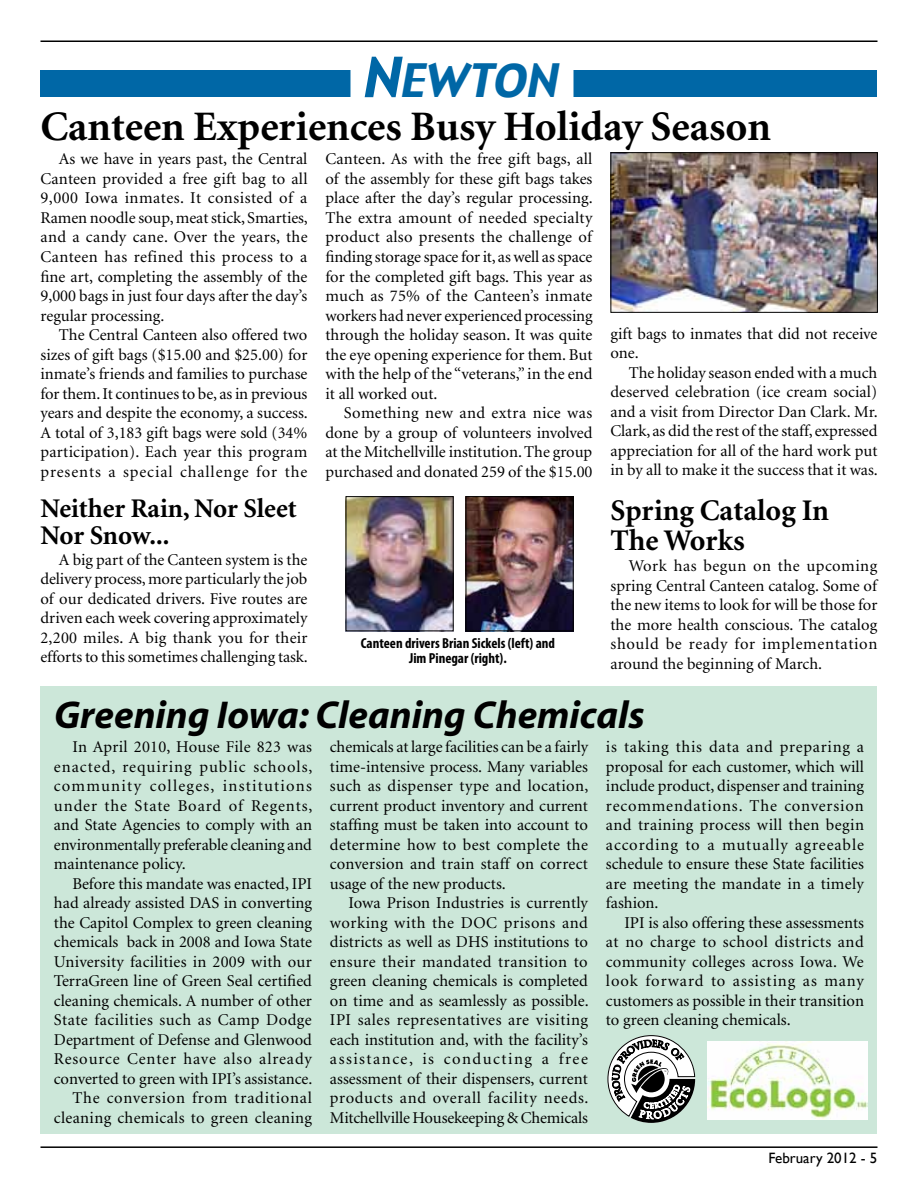
<style>
.page{position:relative;width:918px;height:1188px;background:#fff}
.page>*{position:absolute;margin:0;border:0;box-sizing:border-box;transform-origin:0 0}
.t1{font:italic 45px "Gadget";color:#0067a6}
.t2{font:700 42px "Minion";color:#000}
.t3{font:italic 700 39px "Myriad";color:#000}
.t4{font:700 30px/30px "Minion";color:#000}
.t5{font:700 27px/27px "Minion";color:#000}
.t6{font:16.5px/19.5px "Minion";color:#000;text-align:justify}
.t7{font:15px "Gill Sans";color:#000}
.t8{font:700 condensed 14.55px/15px "Myriad Pro";color:#000;text-align:center}
.s1{font-size:54px}
</style>
<div class="page">
<hr style="left:40px;top:1146px;width:838px;height:2px;background:#000">
<hr style="left:40px;top:40px;width:838px;height:2px;background:#000">
<div style="left:40px;top:686px;width:838px;height:448px;background:#cce7d9"></div>
<div style="left:40px;top:70px;width:838px;height:27px;background:#0067a6"></div>
<div style="left:351px;top:68px;width:222px;height:30px;background:#fff"></div>
<img style="left:612px;top:154px;width:264px;height:157px">
<div style="left:610px;top:152px;width:268px;height:161px;border:1px solid #000"></div>
<img style="left:348px;top:498px;width:104px;height:131px">
<div style="left:346px;top:496px;width:108px;height:135px;border:1px solid #000"></div>
<img style="left:468px;top:498px;width:104px;height:131px">
<div style="left:466px;top:496px;width:108px;height:135px;border:1px solid #000"></div>
<img style="left:708px;top:1041px;width:159px;height:79px">
<svg style="left:608px;top:1035px;width:88px;height:88px"></svg>
<h1 class="t1" style="left:361px;top:52px;width:208px"><span class="s1">N</span> EWTON</h1>
<h2 class="t2" style="left:40px;top:105px;width:732px">Canteen Experiences Busy Holiday Season</h2>
<p class="t6" style="left:40px;top:150px;width:269px;text-indent:18px">As we have in years past, the Central Canteen provided a free gift bag to all 9,000 Iowa inmates. It consisted of a Ramen noodle soup, meat stick, Smarties, and a candy cane. Over the years, the Canteen has refined this process to a fine art, completing the assembly of the 9,000 bags in just four days after the day’s regular processing.</p>
<p class="t6" style="left:40px;top:326px;width:269px;text-indent:18px">The Central Canteen also offered two sizes of gift bags ($15.00 and $25.00) for inmate’s friends and families to purchase for them. It continues to be, as in previous years and despite the economy, a success.<br>A total of 3,183 gift bags were sold (34% participation). Each year this program presents a special challenge for the</p>
<h3 class="t5" style="left:40px;top:495px;width:258px">Neither Rain, Nor Sleet<br>Nor Snow...</h3>
<p class="t6" style="left:40px;top:550px;width:269px;text-indent:18px">A big part of the Canteen system is the delivery process, more particularly the job of our dedicated drivers. Five routes are driven each week covering approximately 2,200 miles. A big thank you for their efforts to this sometimes challenging task.</p>
<p class="t6" style="left:326px;top:150px;width:269px">Canteen. As with the free gift bags, all of the assembly for these gift bags takes place after the day’s regular processing.<br>The extra amount of needed specialty product also presents the challenge of finding storage space for it, as well as space for the completed gift bags. This year as much as 75% of the Canteen’s inmate workers had never experienced processing through the holiday season. It was quite the eye opening experience for them. But with the help of the “veterans,” in the end it all worked out.</p>
<p class="t6" style="left:326px;top:404px;width:269px;text-indent:18px">Something new and extra nice was done by a group of volunteers involved at the Mitchellville institution. The group purchased and donated 259 of the $15.00</p>
<p class="t8" style="left:361px;top:635px;width:196px">Canteen drivers Brian Sickels (left) and<br>Jim Pinegar (right).</p>
<p class="t6" style="left:611px;top:324px;width:269px">gift bags to inmates that did not receive one.</p>
<p class="t6" style="left:611px;top:363px;width:269px;text-indent:18px">The holiday season ended with a much deserved celebration (ice cream social) and a visit from Director Dan Clark. Mr.<br>Clark, as did the rest of the staff, expressed appreciation for all of the hard work put in by all to make it the success that it was.</p>
<h3 class="t4" style="left:610px;top:497px;width:220px">Spring Catalog In<br>The Works</h3>
<p class="t6" style="left:610px;top:557px;width:268px;text-indent:18px">Work has begun on the upcoming spring Central Canteen catalog. Some of the new items to look for will be those for the more health conscious. The catalog should be ready for implementation around the beginning of March.</p>
<h3 class="t3" style="left:54px;top:695px;width:592px">Greening Iowa: Cleaning Chemicals</h3>
<p class="t6" style="left:54px;top:738px;width:260px;text-indent:18px">In April 2010, House File 823 was enacted, requiring public schools, community colleges, institutions under the State Board of Regents, and State Agencies to comply with an environmentally preferable cleaning and maintenance policy.</p>
<p class="t6" style="left:54px;top:874px;width:260px;text-align:right">Before this mandate was enacted, IPI had already assisted DAS in converting the Capitol Complex to green cleaning chemicals back in 2008 and Iowa State University facilities in 2009 with our TerraGreen line of Green Seal certified cleaning chemicals. A number of other State facilities such as Camp Dodge Department of Defense and Glenwood Resource Center have also already converted to green with IPI’s assistance.<br>The conversion from traditional cleaning chemicals to green cleaning</p>
<p class="t6" style="left:330px;top:738px;width:260px">chemicals at large facilities can be a fairly time-intensive process. Many variables such as dispenser type and location, current product inventory and current staffing must be taken into account to determine how to best complete the conversion and train staff on correct usage of the new products.</p>
<p class="t6" style="left:330px;top:894px;width:260px;text-indent:18px">Iowa Prison Industries is currently working with the DOC prisons and districts as well as DHS institutions to ensure their mandated transition to green cleaning chemicals is completed on time and as seamlessly as possible.<br>IPI sales representatives are visiting each institution and, with the facility’s assistance, is conducting a free assessment of their dispensers, current products and overall facility needs.<br>Mitchellville Housekeeping &amp; Chemicals</p>
<p class="t6" style="left:606px;top:738px;width:260px">is taking this data and preparing a proposal for each customer, which will include product, dispenser and training recommendations. The conversion and training process will then begin according to a mutually agreeable schedule to ensure these State facilities are meeting the mandate in a timely fashion.</p>
<p class="t6" style="left:606px;top:914px;width:260px;text-indent:18px">IPI is also offering these assessments at no charge to school districts and community colleges across Iowa. We look forward to assisting as many customers as possible in their transition to green cleaning chemicals.</p>
<p class="t7" style="left:768px;top:1149px;width:111px">February 2012 - 5</p>
</div>
